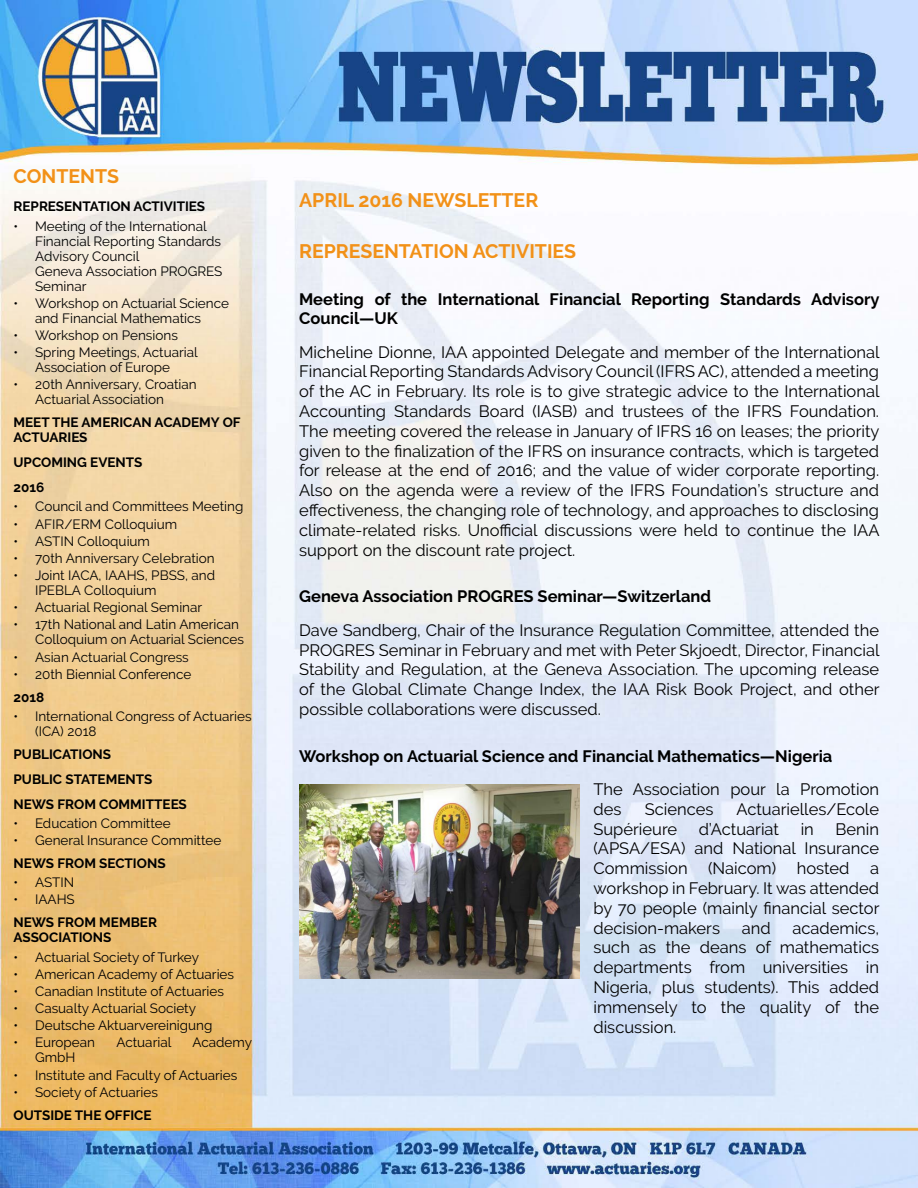
<style>
.page{position:relative;width:918px;height:1188px;background:#fff}
.page>*{position:absolute;margin:0;border:0;box-sizing:border-box;transform-origin:0 0}
.t1{font:700 19.5px "Raleway";color:#f29118}
.t2{font:16.5px/19.8px "Raleway";color:#000;text-align:justify}
.t3{font:700 16.5px/19.8px "Raleway";color:#000}
.t4{font:13.5px/15px "Raleway";color:#000}
.t5{font:700 13.5px/25px "Raleway";color:#000}
</style>
<div class="page">
<img style="left:0;top:0;width:918px;height:1188px">
<img style="left:299px;top:784px;width:281px;height:194px">
<p class="t1" style="left:14px;top:165px;width:107px">CONTENTS</p>
<p class="t5" style="left:14px;top:194px;width:193px">REPRESENTATION ACTIVITIES</p>
<p class="t4" style="left:35px;top:218px;width:189px;text-indent:-22px">• Meeting of the International<br>Financial Reporting Standards<br>Advisory Council<br>Geneva Association PROGRES<br>Seminar</p>
<p class="t4" style="left:14px;top:296px;width:217px;text-align:center">• Workshop on Actuarial Science and Financial Mathematics</p>
<p class="t4" style="left:14px;top:328px;width:166px">• Workshop on Pensions</p>
<p class="t4" style="left:14px;top:345px;width:186px;text-align:center">• Spring Meetings, Actuarial<br>Association of Europe</p>
<p class="t4" style="left:35px;top:377px;width:163px;text-indent:-22px">• 20th Anniversary, Croatian<br>Actuarial Association</p>
<p class="t5" style="left:14px;top:415px;width:229px;line-height:15px">MEET THE AMERICAN ACADEMY OF<br>ACTUARIES</p>
<p class="t5" style="left:14px;top:450px;width:131px">UPCOMING EVENTS<br>2016</p>
<p class="t4" style="left:14px;top:499px;width:231px">• Council and Committees Meeting</p>
<p class="t4" style="left:14px;top:516px;width:165px">• AFIR/ERM Colloquium</p>
<p class="t4" style="left:14px;top:533px;width:138px">• ASTIN Colloquium</p>
<p class="t4" style="left:14px;top:551px;width:203px">• 70th Anniversary Celebration</p>
<p class="t4" style="left:35px;top:568px;width:182px;text-indent:-22px">• Joint IACA, IAAHS, PBSS, and<br>IPEBLA Colloquium</p>
<p class="t4" style="left:14px;top:600px;width:190px">• Actuarial Regional Seminar</p>
<p class="t4" style="left:35px;top:617px;width:210px;text-indent:-22px">• 17th National and Latin American<br>Colloquium on Actuarial Sciences</p>
<p class="t4" style="left:14px;top:649px;width:177px">• Asian Actuarial Congress</p>
<p class="t4" style="left:14px;top:666px;width:179px">• 20th Biennial Conference</p>
<p class="t5" style="left:14px;top:684px;width:32px">2018</p>
<p class="t4" style="left:35px;top:709px;width:218px;text-indent:-22px">• International Congress of Actuaries (ICA) 2018</p>
<p class="t5" style="left:14px;top:742px;width:175px">PUBLICATIONS<br>PUBLIC STATEMENTS<br>NEWS FROM COMMITTEES</p>
<p class="t4" style="left:14px;top:816px;width:159px">• Education Committee</p>
<p class="t4" style="left:14px;top:833px;width:209px">• General Insurance Committee</p>
<p class="t5" style="left:14px;top:851px;width:154px">NEWS FROM SECTIONS</p>
<p class="t4" style="left:14px;top:875px;width:62px">• ASTIN</p>
<p class="t4" style="left:14px;top:892px;width:63px">• IAAHS</p>
<p class="t5" style="left:14px;top:915px;width:145px;line-height:15px">NEWS FROM MEMBER<br>ASSOCIATIONS</p>
<p class="t4" style="left:14px;top:949px;width:187px">• Actuarial Society of Turkey</p>
<p class="t4" style="left:14px;top:966px;width:222px">• American Academy of Actuaries</p>
<p class="t4" style="left:14px;top:984px;width:212px">• Canadian Institute of Actuaries</p>
<p class="t4" style="left:14px;top:1001px;width:184px">• Casualty Actuarial Society</p>
<p class="t4" style="left:14px;top:1018px;width:200px">• Deutsche Aktuarvereinigung</p>
<p class="t4" style="left:14px;top:1035px;width:83px">• European</p>
<p class="t4" style="left:116px;top:1035px;width:56px">Actuarial</p>
<p class="t4" style="left:192px;top:1035px;width:61px">Academy</p>
<p class="t4" style="left:35px;top:1050px;width:42px">GmbH</p>
<p class="t4" style="left:14px;top:1067px;width:225px">• Institute and Faculty of Actuaries</p>
<p class="t4" style="left:14px;top:1084px;width:146px">• Society of Actuaries</p>
<p class="t5" style="left:14px;top:1102px;width:140px">OUTSIDE THE OFFICE</p>
<p class="t1" style="left:299px;top:189px;width:241px">APRIL 2016 NEWSLETTER</p>
<p class="t1" style="left:299px;top:240px;width:278px">REPRESENTATION ACTIVITIES</p>
<p class="t3" style="left:299px;top:289px;width:582px">Meeting of the International Financial Reporting Standards Advisory<br>Council—UK</p>
<p class="t2" style="left:299px;top:342px;width:582px">Micheline Dionne, IAA appointed Delegate and member of the International Financial Reporting Standards Advisory Council (IFRS AC), attended a meeting of the AC in February. Its role is to give strategic advice to the International Accounting Standards Board (IASB) and trustees of the IFRS Foundation.<br>The meeting covered the release in January of IFRS 16 on leases; the priority given to the finalization of the IFRS on insurance contracts, which is targeted for release at the end of 2016; and the value of wider corporate reporting.<br>Also on the agenda were a review of the IFRS Foundation’s structure and effectiveness, the changing role of technology, and approaches to disclosing climate-related risks. Unofficial discussions were held to continue the IAA support on the discount rate project.</p>
<p class="t3" style="left:299px;top:587px;width:414px">Geneva Association PROGRES Seminar—Switzerland</p>
<p class="t2" style="left:299px;top:620px;width:582px">Dave Sandberg, Chair of the Insurance Regulation Committee, attended the PROGRES Seminar in February and met with Peter Skjoedt, Director, Financial Stability and Regulation, at the Geneva Association. The upcoming release of the Global Climate Change Index, the IAA Risk Book Project, and other possible collaborations were discussed.</p>
<p class="t3" style="left:299px;top:746px;width:535px">Workshop on Actuarial Science and Financial Mathematics—Nigeria</p>
<p class="t2" style="left:593px;top:779px;width:287px">The Association pour la Promotion des</p>
<p class="t2" style="left:645px;top:799px;width:70px">Sciences</p>
<p class="t2" style="left:736px;top:799px;width:144px">Actuarielles/Ecole</p>
<p class="t2" style="left:593px;top:819px;width:85px">Supérieure</p>
<p class="t2" style="left:699px;top:819px;width:82px">d’Actuariat</p>
<p class="t2" style="left:801px;top:819px;width:15px">in</p>
<p class="t2" style="left:593px;top:819px;width:288px;text-indent:242px">Benin (APSA/ESA) and National Insurance Commission (Naicom) hosted a workshop in February. It was attended by 70 people (mainly financial sector decision-makers</p>
<p class="t2" style="left:593px;top:918px;width:287px;text-indent:199px">academics, such as the deans of mathematics departments from universities in Nigeria, plus students). This added immensely to the quality of the discussion.</p>
<p class="t2" style="left:742px;top:918px;width:30px">and</p>
</div>
